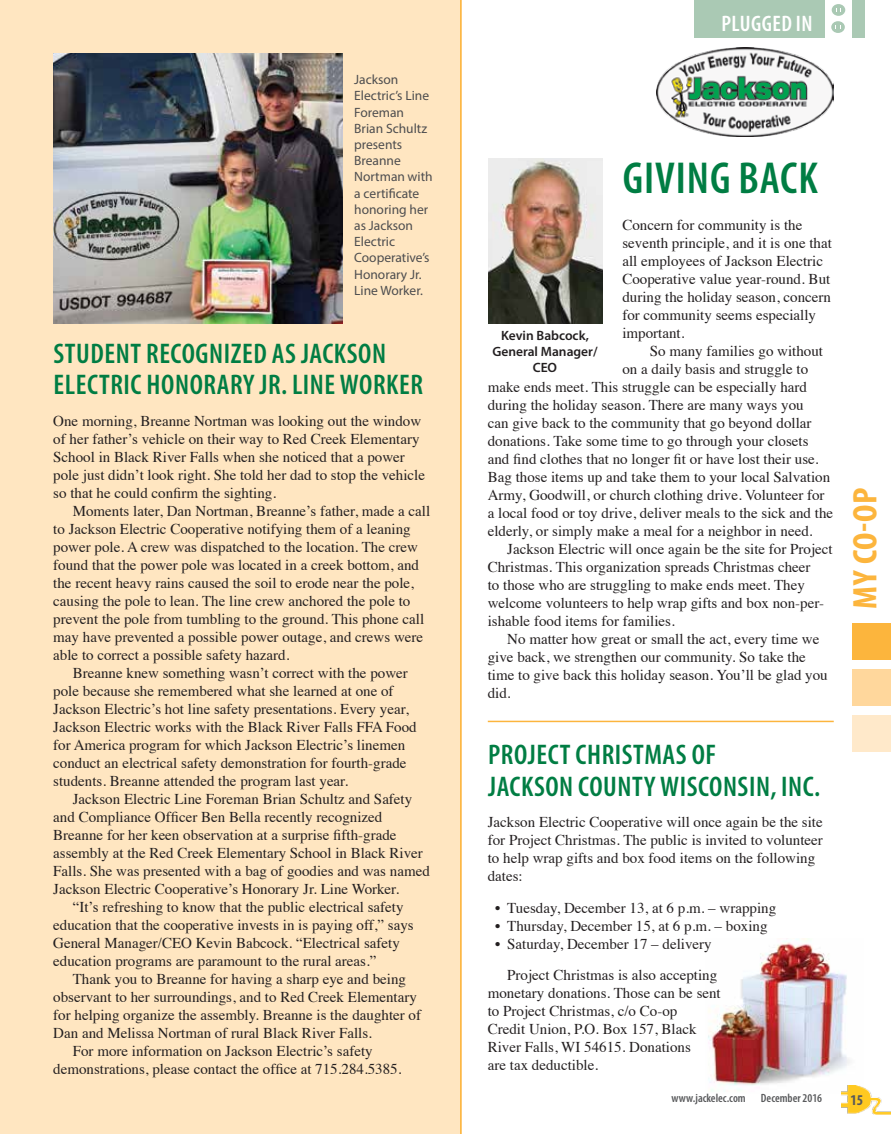
<style>
.page{position:relative;width:891px;height:1134px;background:#fff}
.page>*{position:absolute;margin:0;border:0;box-sizing:border-box;transform-origin:0 0}
.t1{font:600 condensed 45px "Myriad Pro";letter-spacing:.02em;color:#007d43}
.t2{font:700 condensed 34.2px "Myriad Pro";color:#fcb53d;scale:1.05 1}
.t3{font:600 condensed 28.5px/31.5px "Myriad Pro";letter-spacing:.02em;color:#007d43}
.t4{font:600 condensed 22.5px "Myriad Pro";letter-spacing:.02em;color:#fff}
.t5{font:15px/18px "Times";color:#231f20}
.t6{font:700 condensed 15px "Myriad Pro";color:#58595b}
.t7{font:13.5px/16.2px "Myriad Pro";color:#4d4d4f}
.t8{font:600 13.5px/16.2px "Myriad Pro";color:#231f20;text-align:center}
.t9{font:600 condensed 12px "Myriad Pro";color:#58595b}
</style>
<div class="page">
<img style="left:708px;top:938px;width:142px;height:153px">
<div style="left:0;top:0;width:461px;height:1134px;background:#ffe6c1"></div>
<img style="left:841px;top:1085px;width:50px;height:30px">
<div style="left:694px;top:0;width:170px;height:37px;background:#aac9b4"></div>
<div style="left:825px;top:0;width:27px;height:38px;background:#fff"></div>
<div style="left:832px;top:4px;width:13px;height:12px;background:#aac9b4;border-radius:50%"></div>
<div style="left:831px;top:21px;width:14px;height:12px;background:#aac9b4;border-radius:50%"></div>
<div style="left:853px;top:623px;width:38px;height:37px;background:#fcb53d"></div>
<div style="left:853px;top:669px;width:38px;height:37px;background:#ffd79c"></div>
<div style="left:853px;top:715px;width:38px;height:37px;background:#ffe9ca"></div>
<img style="left:656px;top:48px;width:178px;height:88px">
<img style="left:489px;top:159px;width:113px;height:165px">
<hr style="left:488px;top:721px;width:346px;height:1px;background:#fcb53d">
<hr style="left:460px;top:0;width:2px;height:1134px;background:#fcb53d">
<img style="left:53px;top:53px;width:289px;height:270px">
<p class="t7" style="left:354px;top:71px;width:80px">Jackson<br>Electric’s Line<br>Foreman<br>Brian Schultz presents<br>Breanne<br>Nortman with a certificate honoring her as Jackson<br>Electric<br>Cooperative’s<br>Honorary Jr.<br>Line Worker.</p>
<h3 class="t3" style="left:54px;top:337px;width:371px">STUDENT RECOGNIZED AS JACKSON<br>ELECTRIC HONORARY JR. LINE WORKER</h3>
<p class="t5" style="left:53px;top:411px;width:373px">One morning, Breanne Nortman was looking out the window of her father’s vehicle on their way to Red Creek Elementary School in Black River Falls when she noticed that a power pole just didn’t look right. She told her dad to stop the vehicle so that he could confirm the sighting.</p>
<p class="t5" style="left:53px;top:501px;width:378px;text-indent:20px">Moments later, Dan Nortman, Breanne’s father, made a call to Jackson Electric Cooperative notifying them of a leaning power pole. A crew was dispatched to the location. The crew found that the power pole was located in a creek bottom, and the recent heavy rains caused the soil to erode near the pole, causing the pole to lean. The line crew anchored the pole to prevent the pole from tumbling to the ground. This phone call may have prevented a possible power outage, and crews were able to correct a possible safety hazard.</p>
<p class="t5" style="left:53px;top:663px;width:365px;text-indent:20px">Breanne knew something wasn’t correct with the power pole because she remembered what she learned at one of Jackson Electric’s hot line safety presentations. Every year, Jackson Electric works with the Black River Falls FFA Food for America program for which Jackson Electric’s linemen conduct an electrical safety demonstration for fourth-grade students. Breanne attended the program last year.</p>
<p class="t5" style="left:73px;top:789px;width:341px">Jackson Electric Line Foreman Brian Schultz and Safety</p>
<p class="t5" style="left:53px;top:807px;width:331px">and Compliance Officer Ben Bella recently recognized</p>
<p class="t5" style="left:53px;top:825px;width:345px">Breanne for her keen observation at a surprise fifth-grade</p>
<p class="t5" style="left:53px;top:843px;width:371px">assembly at the Red Creek Elementary School in Black River</p>
<p class="t5" style="left:53px;top:861px;width:378px">Falls. She was presented with a bag of goodies and was named</p>
<p class="t5" style="left:53px;top:879px;width:347px">Jackson Electric Cooperative’s Honorary Jr. Line Worker.</p>
<p class="t5" style="left:73px;top:897px;width:332px">“It’s refreshing to know that the public electrical safety</p>
<p class="t5" style="left:53px;top:915px;width:362px">education that the cooperative invests in is paying off,” says</p>
<p class="t5" style="left:53px;top:933px;width:348px">General Manager/CEO Kevin Babcock. “Electrical safety</p>
<p class="t5" style="left:53px;top:951px;width:325px">education programs are paramount to the rural areas.”</p>
<p class="t5" style="left:73px;top:969px;width:335px">Thank you to Breanne for having a sharp eye and being</p>
<p class="t5" style="left:53px;top:987px;width:365px">observant to her surroundings, and to Red Creek Elementary</p>
<p class="t5" style="left:53px;top:1005px;width:369px">for helping organize the assembly. Breanne is the daughter of</p>
<p class="t5" style="left:53px;top:1023px;width:320px">Dan and Melissa Nortman of rural Black River Falls.</p>
<p class="t5" style="left:73px;top:1041px;width:301px">For more information on Jackson Electric’s safety</p>
<p class="t5" style="left:53px;top:1059px;width:350px">demonstrations, please contact the office at 715.284.5385.</p>
<h3 class="t4" style="left:722px;top:9px;width:93px">PLUGGED IN</h3>
<h1 class="t1" style="left:623px;top:150px;width:197px">GIVING BACK</h1>
<p class="t5" style="left:622px;top:215px;width:211px">Concern for community is the seventh principle, and it is one that all employees of Jackson Electric<br>Cooperative value year-round. But during the holiday season, concern for community seems especially important.</p>
<p class="t5" style="left:650px;top:341px;width:175px">So many families go without</p>
<p class="t5" style="left:622px;top:359px;width:187px">on a daily basis and struggle to</p>
<p class="t5" style="left:488px;top:377px;width:321px">make ends meet. This struggle can be especially hard</p>
<p class="t5" style="left:488px;top:395px;width:317px">during the holiday season. There are many ways you</p>
<p class="t5" style="left:488px;top:413px;width:325px">can give back to the community that go beyond dollar</p>
<p class="t5" style="left:488px;top:431px;width:322px">donations. Take some time to go through your closets</p>
<p class="t5" style="left:488px;top:449px;width:332px">and find clothes that no longer fit or have lost their use.</p>
<p class="t5" style="left:488px;top:467px;width:344px">Bag those items up and take them to your local Salvation</p>
<p class="t5" style="left:488px;top:485px;width:338px">Army, Goodwill, or church clothing drive. Volunteer for</p>
<p class="t5" style="left:488px;top:503px;width:347px">a local food or toy drive, deliver meals to the sick and the</p>
<p class="t5" style="left:488px;top:521px;width:326px">elderly, or simply make a meal for a neighbor in need.</p>
<p class="t5" style="left:507px;top:539px;width:327px">Jackson Electric will once again be the site for Project</p>
<p class="t5" style="left:488px;top:557px;width:324px">Christmas. This organization spreads Christmas cheer</p>
<p class="t5" style="left:488px;top:575px;width:319px">to those who are struggling to make ends meet. They</p>
<p class="t5" style="left:488px;top:593px;width:338px">welcome volunteers to help wrap gifts and box non-per-</p>
<p class="t5" style="left:488px;top:611px;width:189px">ishable food items for families.</p>
<p class="t5" style="left:507px;top:629px;width:314px">No matter how great or small the act, every time we</p>
<p class="t5" style="left:488px;top:647px;width:320px">give back, we strengthen our community. So take the</p>
<p class="t5" style="left:488px;top:665px;width:341px">time to give back this holiday season. You’ll be glad you</p>
<p class="t5" style="left:488px;top:683px;width:24px">did.</p>
<p class="t8" style="left:492px;top:327px;width:107px">Kevin Babcock,<br>General Manager/<br>CEO</p>
<h3 class="t3" style="left:488px;top:739px;width:334px">PROJECT CHRISTMAS OF<br>JACKSON COUNTY WISCONSIN, INC.</h3>
<p class="t5" style="left:488px;top:812px;width:337px">Jackson Electric Cooperative will once again be the site for Project Christmas. The public is invited to volunteer to help wrap gifts and box food items on the following dates:</p>
<p class="t5" style="left:495px;top:898px;width:282px">• Tuesday, December 13, at 6 p.m. – wrapping</p>
<p class="t5" style="left:495px;top:916px;width:274px">• Thursday, December 15, at 6 p.m. – boxing</p>
<p class="t5" style="left:507px;top:927px;width:211px;line-height:31.5px;text-indent:-12px">• Saturday, December 17 – delivery<br>Project Christmas is also accepting</p>
<p class="t5" style="left:488px;top:983px;width:235px">monetary donations. Those can be sent to Project Christmas, c/o Co-op<br>Credit Union, P.O. Box 157, Black<br>River Falls, WI 54615. Donations<br>are tax deductible.</p>
<h2 class="t2" style="left:844px;top:609px;width:117px;rotate:-90deg">MY CO-OP</h2>
<p class="t9" style="left:671px;top:1091px;width:76px">www.jackelec.com</p>
<p class="t9" style="left:761px;top:1091px;width:63px">December 2016</p>
<p class="t6" style="left:850px;top:1090px;width:14px">15</p>
</div>
